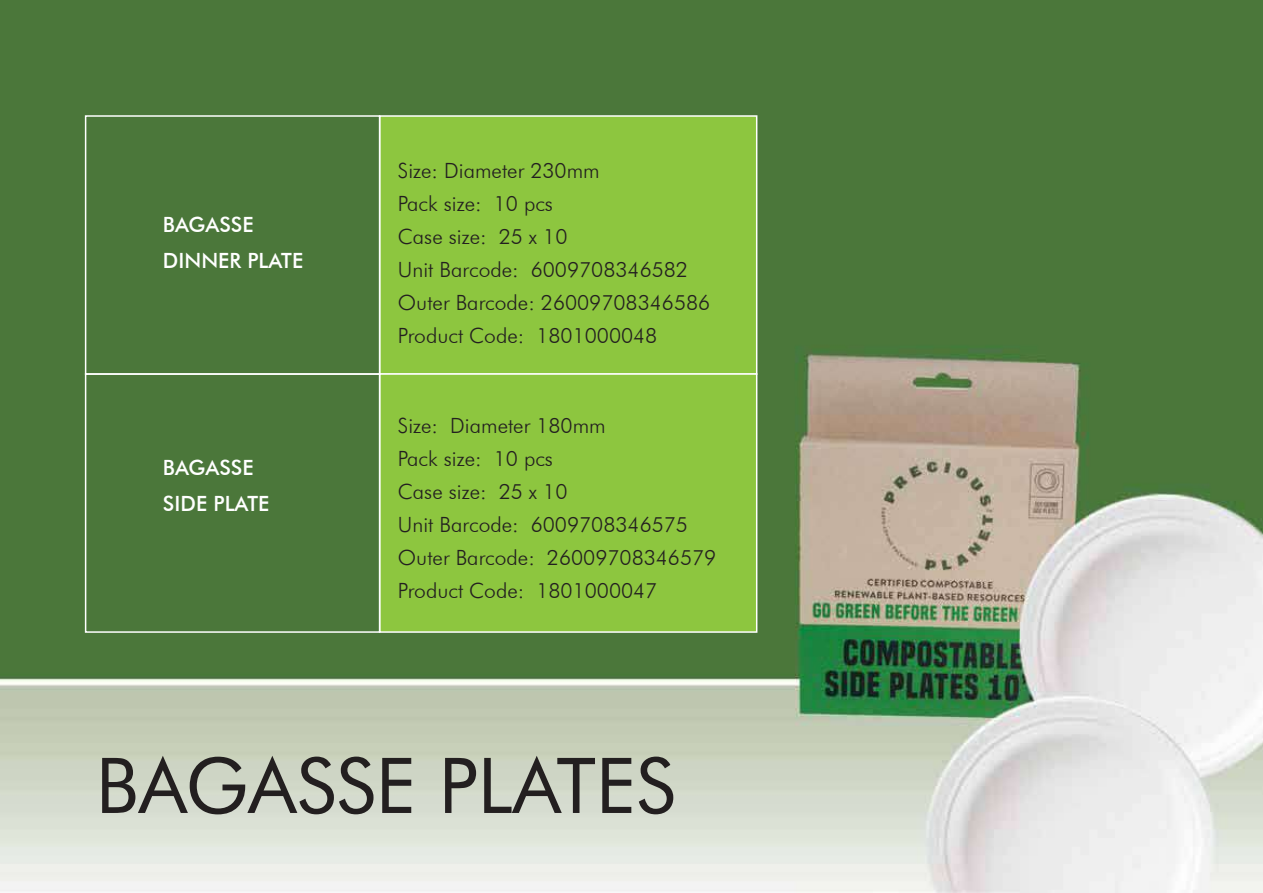
<style>
.page{position:relative;width:1263px;height:893px;background:#fff}
.page>*{position:absolute;margin:0;border:0;box-sizing:border-box;transform-origin:0 0}
.t1{font:76.95px "Futura BT";color:#231f20}
.t2{font:300 21px/33px "Futura BT";color:#231f20}
.t3{font:500 21px/36px "Futura BT";color:#fff}
</style>
<div class="page">
<img style="left:0;top:0;width:1263px;height:893px">
<div style="left:379px;top:115px;width:378px;height:260px;background:#8dc63f;border:2px solid #fff"></div>
<div style="left:379px;top:373px;width:378px;height:260px;background:#8dc63f;border:2px solid #fff"></div>
<div style="left:85px;top:115px;width:295px;height:260px;border:2px solid #fff"></div>
<div style="left:85px;top:373px;width:295px;height:260px;border:2px solid #fff"></div>
<p class="t3" style="left:163px;top:206px;width:142px">BAGASSE<br>DINNER PLATE</p>
<p class="t3" style="left:163px;top:450px;width:108px">BAGASSE<br>SIDE PLATE</p>
<p class="t2" style="left:398px;top:154px;width:314px">Size: Diameter 230mm<br>Pack size: 10 pcs<br>Case size: 25 x 10<br>Unit Barcode: 6009708346582<br>Outer Barcode: 26009708346586<br>Product Code: 1801000048</p>
<p class="t2" style="left:398px;top:409px;width:320px">Size: Diameter 180mm<br>Pack size: 10 pcs<br>Case size: 25 x 10<br>Unit Barcode: 6009708346575<br>Outer Barcode: 26009708346579<br>Product Code: 1801000047</p>
<h1 class="t1" style="left:96px;top:739px;width:581px">BAGASSE PLATES</h1>
</div>
